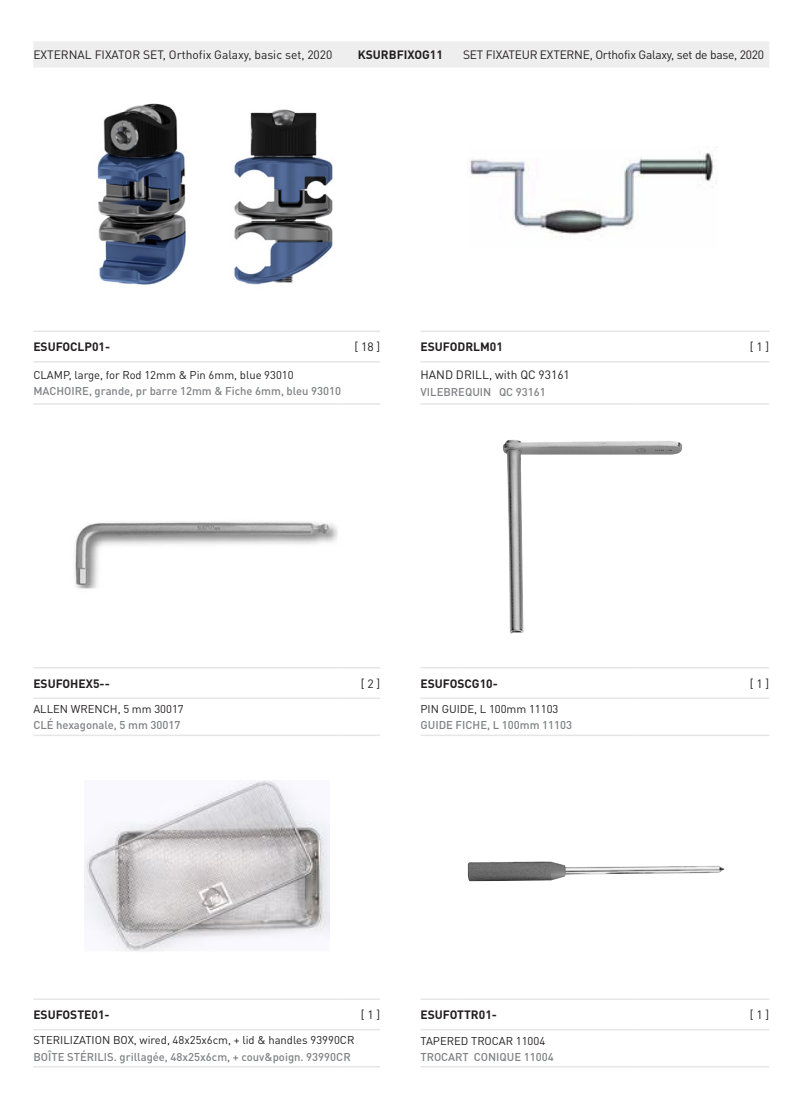
<style>
.page{position:relative;width:801px;height:1113px;background:#fff}
.page>*{position:absolute;margin:0;border:0;box-sizing:border-box;transform-origin:0 0}
._99KitCodeFoto{font:700 12px "DIN Pro";color:#231f20}
._99KitList0{font:12px "DIN Pro";color:#231f20}
._99KitList0-2{font:12px "DIN Pro";letter-spacing:-.02em;color:#231f20}
._81Photo_KSUR_bijsch{font:12px "DIN Pro";color:#231f20}
._99KitCode{font:700 12px "DIN Pro";color:#231f20}
._81Photo_KSUR{font:12px "DIN Pro";color:#231f20}
._81Photo_KSUR_nr{font:12px "DIN Pro";color:#231f20}
._81Photo_KSUR_bijsch-2{font:500 11.25px "DIN Pro";color:#808285}
._81Photo_KSUR_bijsch-3{font:11.25px "DIN Pro";color:#231f20}
</style>
<div class="page">
<div style="left:33px;top:41px;width:736px;height:26px;background:#eeeeef"></div>
<hr style="left:33px;top:330px;width:304px;height:2px;background:#e6e6e6">
<hr style="left:337px;top:330px;width:43px;height:2px;background:#e6e6e6">
<hr style="left:420px;top:330px;width:43px;height:2px;background:#e6e6e6">
<hr style="left:463px;top:330px;width:173px;height:2px;background:#e6e6e6">
<hr style="left:636px;top:330px;width:133px;height:2px;background:#e6e6e6">
<hr style="left:33px;top:361px;width:304px;height:1px;background:#e6e6e6">
<hr style="left:337px;top:361px;width:43px;height:1px;background:#e6e6e6">
<hr style="left:420px;top:361px;width:43px;height:1px;background:#e6e6e6">
<hr style="left:463px;top:361px;width:173px;height:1px;background:#e6e6e6">
<hr style="left:636px;top:361px;width:133px;height:1px;background:#e6e6e6">
<hr style="left:33px;top:403px;width:304px;height:1px;background:#e6e6e6">
<hr style="left:337px;top:403px;width:43px;height:1px;background:#e6e6e6">
<hr style="left:420px;top:403px;width:43px;height:1px;background:#e6e6e6">
<hr style="left:463px;top:403px;width:173px;height:1px;background:#e6e6e6">
<hr style="left:636px;top:403px;width:133px;height:1px;background:#e6e6e6">
<hr style="left:33px;top:667px;width:304px;height:1px;background:#e6e6e6">
<hr style="left:337px;top:667px;width:43px;height:1px;background:#e6e6e6">
<hr style="left:420px;top:667px;width:43px;height:1px;background:#e6e6e6">
<hr style="left:463px;top:667px;width:173px;height:1px;background:#e6e6e6">
<hr style="left:636px;top:667px;width:133px;height:1px;background:#e6e6e6">
<hr style="left:33px;top:697px;width:304px;height:2px;background:#e6e6e6">
<hr style="left:337px;top:697px;width:43px;height:2px;background:#e6e6e6">
<hr style="left:420px;top:697px;width:43px;height:2px;background:#e6e6e6">
<hr style="left:463px;top:697px;width:173px;height:2px;background:#e6e6e6">
<hr style="left:636px;top:697px;width:133px;height:2px;background:#e6e6e6">
<hr style="left:33px;top:734px;width:304px;height:2px;background:#e6e6e6">
<hr style="left:337px;top:734px;width:43px;height:2px;background:#e6e6e6">
<hr style="left:420px;top:734px;width:43px;height:2px;background:#e6e6e6">
<hr style="left:463px;top:734px;width:173px;height:2px;background:#e6e6e6">
<hr style="left:636px;top:734px;width:133px;height:2px;background:#e6e6e6">
<hr style="left:33px;top:998px;width:304px;height:1px;background:#e6e6e6">
<hr style="left:337px;top:998px;width:43px;height:1px;background:#e6e6e6">
<hr style="left:420px;top:998px;width:43px;height:1px;background:#e6e6e6">
<hr style="left:463px;top:998px;width:173px;height:1px;background:#e6e6e6">
<hr style="left:636px;top:998px;width:133px;height:1px;background:#e6e6e6">
<hr style="left:33px;top:1028px;width:304px;height:2px;background:#e6e6e6">
<hr style="left:337px;top:1028px;width:43px;height:2px;background:#e6e6e6">
<hr style="left:420px;top:1028px;width:43px;height:2px;background:#e6e6e6">
<hr style="left:463px;top:1028px;width:173px;height:2px;background:#e6e6e6">
<hr style="left:636px;top:1028px;width:133px;height:2px;background:#e6e6e6">
<hr style="left:33px;top:1065px;width:304px;height:2px;background:#e6e6e6">
<hr style="left:337px;top:1065px;width:43px;height:2px;background:#e6e6e6">
<hr style="left:420px;top:1065px;width:43px;height:2px;background:#e6e6e6">
<hr style="left:463px;top:1065px;width:173px;height:2px;background:#e6e6e6">
<hr style="left:636px;top:1065px;width:133px;height:2px;background:#e6e6e6">
<img style="left:97px;top:103px;width:89px;height:182px">
<img style="left:234px;top:109px;width:99px;height:176px">
<img style="left:467px;top:152px;width:249px;height:83px">
<img style="left:75px;top:521px;width:263px;height:68px">
<img style="left:502px;top:439px;width:180px;height:194px">
<img style="left:84px;top:780px;width:245px;height:171px">
<img style="left:467px;top:861px;width:257px;height:21px">
<p class="_99KitList0" style="left:33px;top:45px;width:9px">EXTERNAL</p>
<p class="_99KitList0" style="left:95px;top:45px;width:239px">FIXATOR SET, Orthofix Galaxy, basic set, 2020</p>
<p class="_99KitCode" style="left:357px;top:45px;width:86px">KSURBFIXOG11</p>
<p class="_99KitList0" style="left:463px;top:45px;width:41px">SET FIXATEUR</p>
<p class="_99KitList0" style="left:539px;top:45px;width:8px">EXTERNE</p>
<p class="_99KitList0-2" style="left:589px;top:45px;width:176px">, Orthofix Galaxy, set de base, 2020</p>
<p class="_99KitCodeFoto" style="left:33px;top:337px;width:78px">ESUFOCLP01-</p>
<p class="_81Photo_KSUR_nr" style="left:354px;top:337px;width:27px">[ 18 ]</p>
<p class="_99KitCodeFoto" style="left:420px;top:337px;width:84px">ESUFODRLM01</p>
<p class="_81Photo_KSUR" style="left:749px;top:337px;width:21px">[ 1 ]</p>
<p class="_81Photo_KSUR_bijsch-3" style="left:33px;top:366px;width:262px">CLAMP, large, for Rod 12mm &amp; Pin 6mm, blue 93010</p>
<p class="_81Photo_KSUR_bijsch-2" style="left:33px;top:382px;width:309px">MACHOIRE, grande, pr barre 12mm &amp; Fiche 6mm, bleu 93010</p>
<p class="_81Photo_KSUR_bijsch" style="left:420px;top:365px;width:9px">HAN</p>
<p class="_81Photo_KSUR_bijsch" style="left:445px;top:365px;width:126px">D DRILL, with QC 93161</p>
<p class="_81Photo_KSUR_bijsch-2" style="left:420px;top:382px;width:127px">VILEBREQUIN QC 93161</p>
<p class="_99KitCodeFoto" style="left:33px;top:673px;width:78px">ESUFOHEX5--</p>
<p class="_81Photo_KSUR" style="left:360px;top:673px;width:21px">[ 2 ]</p>
<p class="_99KitCodeFoto" style="left:420px;top:673px;width:79px">ESUFOSCG10-</p>
<p class="_81Photo_KSUR" style="left:749px;top:673px;width:21px">[ 1 ]</p>
<p class="_81Photo_KSUR_bijsch-3" style="left:33px;top:699px;width:8px">ALLEN</p>
<p class="_81Photo_KSUR_bijsch-3" style="left:71px;top:699px;width:18px">WRENCH</p>
<p class="_81Photo_KSUR_bijsch-3" style="left:118px;top:699px;width:67px">, 5 mm 30017</p>
<p class="_81Photo_KSUR_bijsch-2" style="left:33px;top:716px;width:149px">CLÉ hexagonale, 5 mm 30017</p>
<p class="_81Photo_KSUR_bijsch-3" style="left:420px;top:699px;width:139px">PIN GUIDE, L 100mm 11103</p>
<p class="_81Photo_KSUR_bijsch-2" style="left:420px;top:716px;width:153px">GUIDE FICHE, L 100mm 11103</p>
<p class="_99KitCodeFoto" style="left:33px;top:1004px;width:78px">ESUFOSTE01-</p>
<p class="_81Photo_KSUR_nr" style="left:360px;top:1005px;width:21px">[ 1 ]</p>
<p class="_99KitCodeFoto" style="left:420px;top:1004px;width:78px">ESUFOTTR01-</p>
<p class="_81Photo_KSUR" style="left:749px;top:1005px;width:21px">[ 1 ]</p>
<p class="_81Photo_KSUR_bijsch-3" style="left:33px;top:1031px;width:314px">STERILIZATION BOX, wired, 48x25x6cm, + lid &amp; handles 93990CR</p>
<p class="_81Photo_KSUR_bijsch-2" style="left:33px;top:1047px;width:319px">BOÎTE STÉRILIS. grillagée, 48x25x6cm, + couv&amp;poign. 93990CR</p>
<p class="_81Photo_KSUR_bijsch-3" style="left:420px;top:1032px;width:27px">TAPERE</p>
<p class="_81Photo_KSUR_bijsch-3" style="left:460px;top:1032px;width:39px">D TROCAR</p>
<p class="_81Photo_KSUR_bijsch-3" style="left:515px;top:1032px;width:31px">11004</p>
<p class="_81Photo_KSUR_bijsch-2" style="left:420px;top:1047px;width:135px">TROCART CONIQUE 11004</p>
</div>
